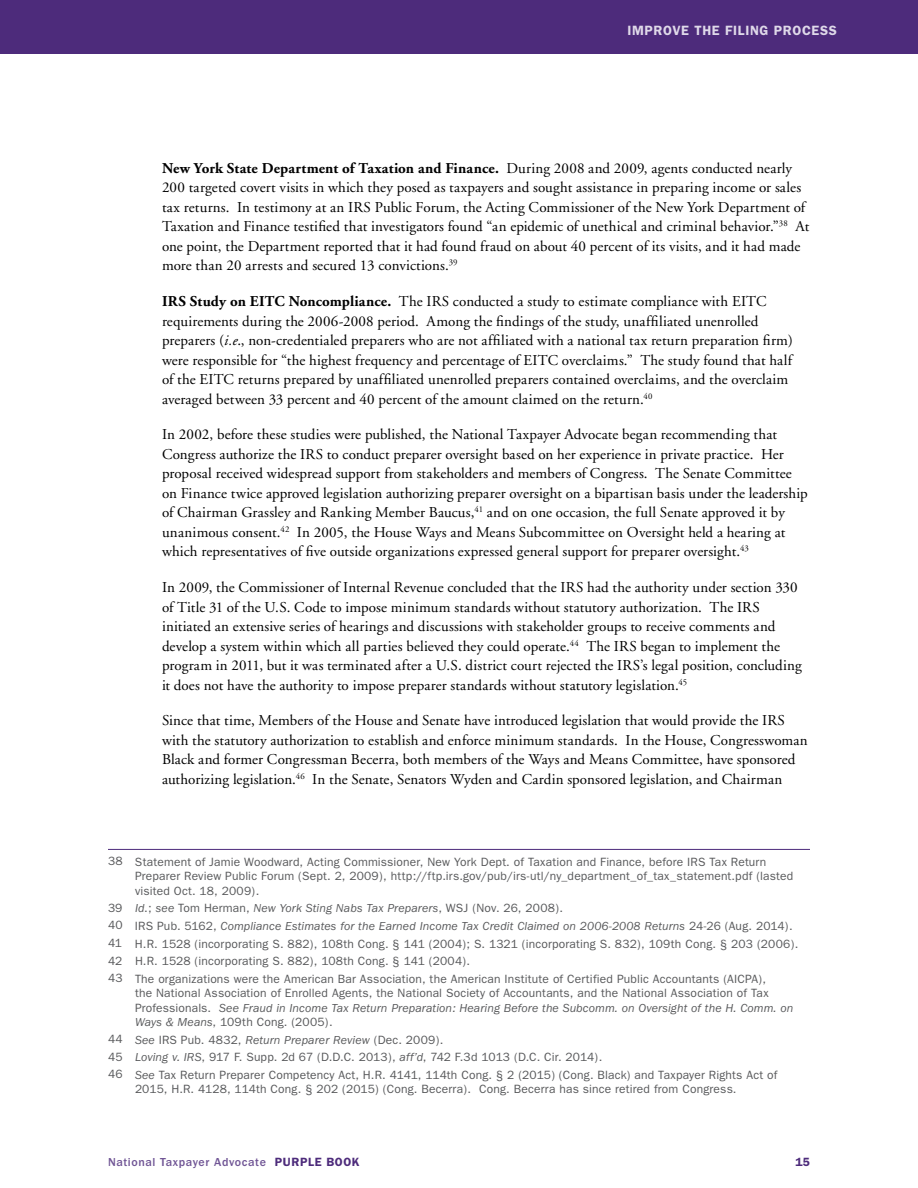
<style>
.page{position:relative;width:918px;height:1188px;background:#fff}
.page>*{position:absolute;margin:0;border:0;box-sizing:border-box;transform-origin:0 0}
.Body_Text{font:15px/19.5px "Adobe Garamond";letter-spacing:.005em;color:#000}
.Body-384_BOLD_open{font:15px/19.5px "Adobe Garamond";letter-spacing:.01em;color:#000}
.t1{font:600 13.5px "Franklin Gothic";letter-spacing:.05em;color:#dfd9e9}
.IGNORE_Footnote{font:12px/14.4px "Franklin Gothic";letter-spacing:.015em;color:#58595b}
.IGNORE_Footnote-2{font:italic 12px "Franklin Gothic";letter-spacing:.01em;color:#58595b}
.t2{font:500 12px "Franklin Gothic";letter-spacing:.05em;color:#705595}
.t3{font:600 12px "Franklin Gothic";color:#4d2b7b}
.s1{font-weight:700}
.s2{font-style:italic}
.s3{font-style:normal}
.s4{font-weight:600;color:#4d2b7b}
</style>
<div class="page">
<div style="left:0;top:0;width:918px;height:54px;background:#4d2b7b"></div>
<hr style="left:108px;top:849px;width:702px;height:1px;background:#4d2b7b">
<p class="t1" style="left:627px;top:23px;width:16px">IMPROVE</p>
<p class="t1" style="left:694px;top:23px;width:10px">THE</p>
<p class="t1" style="left:725px;top:23px;width:7px">FILI</p>
<p class="t1" style="left:750px;top:23px;width:43px">NG PROCE</p>
<p class="t1" style="left:820px;top:23px;width:18px">SS</p>
<p class="Body-384_BOLD_open" style="left:162px;top:159px;width:649px"><span class="s1">New York State Department of Taxation and Finance.</span> During 2008 and 2009, agents conducted nearly 200 targeted covert visits in which they posed as taxpayers and sought assistance in preparing income or sales tax returns. In testimony at an IRS Public Forum, the Acting Commissioner of the New York Department of Taxation and Finance testified that investigators found “an epidemic of unethical and criminal behavior.”<sup>38</sup> At one point, the Department reported that it had found fraud on about 40 percent of its visits, and it had made more than 20 arrests and secured 13 convictions. <sup>39</sup></p>
<p class="Body-384_BOLD_open" style="left:162px;top:292px;width:632px"><span class="s1">IRS Study on EITC Noncompliance.</span> The IRS conducted a study to estimate compliance with EITC requirements during the 2006-2008 period. Among the findings of the study, unaffiliated unenrolled preparers (<span class="s2">i.e</span>., non-credentialed preparers who are not affiliated with a national tax return preparation firm) were responsible for “the highest frequency and percentage of EITC overclaims.” The study found that half of the EITC returns prepared by unaffiliated unenrolled preparers contained overclaims, and the overclaim averaged between 33 percent and 40 percent of the amount claimed on the return. <sup>40</sup></p>
<p class="Body_Text" style="left:162px;top:425px;width:647px">In 2002, before these studies were published, the National Taxpayer Advocate began recommending that Congress authorize the IRS to conduct preparer oversight based on her experience in private practice. Her proposal received widespread support from stakeholders and members of Congress. The Senate Committee on Finance twice approved legislation authorizing preparer oversight on a bipartisan basis under the leadership of Chairman Grassley and Ranking Member Baucus,<sup>41</sup> and on one occasion, the full Senate approved it by unanimous consent. <sup>42</sup> In 2005, the House Ways and Means Subcommittee on Oversight held a hearing at which representatives of five outside organizations expressed general support for preparer oversight. <sup>43</sup></p>
<p class="Body_Text" style="left:162px;top:578px;width:642px">In 2009, the Commissioner of Internal Revenue concluded that the IRS had the authority under section 330 of Title 31 of the U.S. Code to impose minimum standards without statutory authorization. The IRS initiated an extensive series of hearings and discussions with stakeholder groups to receive comments and develop a system within which all parties believed they could operate. <sup>44</sup> The IRS began to implement the program in 2011, but it was terminated after a U.S. district court rejected the IRS’s legal position, concluding it does not have the authority to impose preparer standards without statutory legislation. <sup>45</sup></p>
<p class="Body_Text" style="left:162px;top:711px;width:647px">Since that time, Members of the House and Senate have introduced legislation that would provide the IRS with the statutory authorization to establish and enforce minimum standards. In the House, Congresswoman Black and former Congressman Becerra, both members of the Ways and Means Committee, have sponsored authorizing legislation. <sup>46</sup> In the Senate, Senators Wyden and Cardin sponsored legislation, and Chairman</p>
<p class="IGNORE_Footnote" style="left:135px;top:855px;width:660px;text-indent:-27px">38 Statement of Jamie Woodward, Acting Commissioner, New York Dept. of Taxation and Finance, before IRS Tax Return<br>Preparer Review Public Forum (Sept. 2, 2009), http://ftp.irs.gov/pub/irs-utl/ny_department_of_tax_statement.pdf (lasted visited Oct. 18, 2009).</p>
<p class="IGNORE_Footnote-2" style="left:108px;top:902px;width:457px"><span class="s3">39</span> Id<span class="s3">.;</span> see <span class="s3">Tom Herman,</span> New York Sting Nabs Tax Preparers<span class="s3">, WSJ (Nov. 26, 2008).</span></p>
<p class="IGNORE_Footnote-2" style="left:108px;top:919px;width:686px"><span class="s3">40 IRS Pub. 5162,</span> Compliance Estimates for the Earned Income Tax Credit Claimed on 2006-2008 Returns <span class="s3">24-26 (Aug. 2014).</span></p>
<p class="IGNORE_Footnote" style="left:108px;top:937px;width:692px">41 H.R. 1528 (incorporating S. 882), 108th Cong. § 141 (2004); S. 1321 (incorporating S. 832), 109th Cong. § 203 (2006).</p>
<p class="IGNORE_Footnote" style="left:108px;top:954px;width:364px">42 H.R. 1528 (incorporating S. 882), 108th Cong. § 141 (2004).</p>
<p class="IGNORE_Footnote" style="left:135px;top:972px;width:660px;text-indent:-27px">43 The organizations were the American Bar Association, the American Institute of Certified Public Accountants (AICPA),<br>the National Association of Enrolled Agents, the National Society of Accountants, and the National Association of Tax Professionals. <span class="s2">See Fraud in Income Tax Return Preparation: Hearing Before the Subcomm. on Oversight of the H. Comm. on Ways &amp; Means</span>, 109th Cong. (2005).</p>
<p class="IGNORE_Footnote" style="left:108px;top:1033px;width:337px">44 <span class="s2">See</span> IRS Pub. 4832, <span class="s2">Return Preparer Review</span> (Dec. 2009).</p>
<p class="IGNORE_Footnote" style="left:108px;top:1050px;width:496px">45 <span class="s2">Loving v. IRS</span>, 917 F. Supp. 2d 67 (D.D.C. 2013), <span class="s2">aff’d</span>, 742 F.3d 1013 (D.C. Cir. 2014).</p>
<p class="IGNORE_Footnote" style="left:135px;top:1068px;width:644px;text-indent:-27px">46 <span class="s2">See</span> Tax Return Preparer Competency Act, H.R. 4141, 114th Cong. § 2 (2015) (Cong. Black) and Taxpayer Rights Act of<br>2015, H.R. 4128, 114th Cong. § 202 (2015) (Cong. Becerra). Cong. Becerra has since retired from Congress.</p>
<p class="t2" style="left:108px;top:1155px;width:253px">National Taxpayer Advocate <span class="s4">PURPLE BOOK</span></p>
<p class="t3" style="left:796px;top:1154px;width:16px">15</p>
</div>
